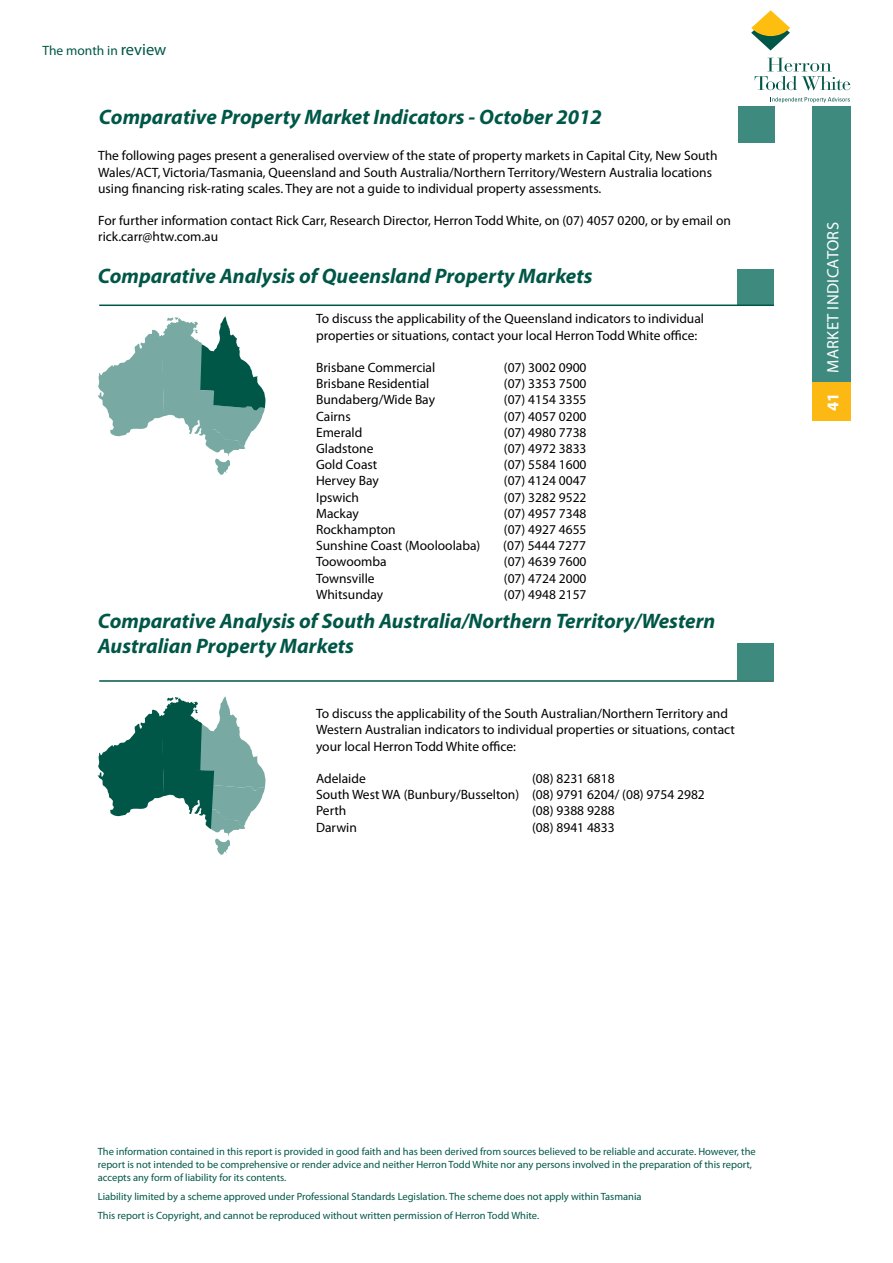
<style>
.page{position:relative;width:893px;height:1263px;background:#fff}
.page>*{position:absolute;margin:0;border:0;box-sizing:border-box;transform-origin:0 0}
.t1{font:italic 700 21px/25.2px "Myriad Pro";color:#005747}
.t2{font:16.5px "Myriad Pro";letter-spacing:.02em;color:#fff}
.t3{font:700 16.5px "Myriad Pro";color:#fff}
.t4{font:13.5px/16.2px "Myriad Pro";color:#000}
.t5{font:13.5px "Myriad Pro";color:#005747}
.t6{font:10.5px/12.6px "Myriad Pro";color:#005747}
.s1{font-size:16.5px}
</style>
<div class="page">
<div style="left:812px;top:106px;width:38px;height:315px;background:#3e8a7f"></div>
<div style="left:812px;top:383px;width:38px;height:38px;background:#fdb913"></div>
<svg style="left:751px;top:10px;width:39px;height:40px"></svg>
<svg style="left:755px;top:58px;width:95px;height:32px"></svg>
<svg style="left:772px;top:97px;width:78px;height:6px"></svg>
<svg style="left:98px;top:316px;width:168px;height:159px"></svg>
<div style="left:737px;top:269px;width:37px;height:36px;background:#3e8a7f"></div>
<hr style="left:99px;top:304px;width:675px;height:2px;background:#005747">
<div style="left:738px;top:106px;width:36px;height:37px;background:#3e8a7f"></div>
<svg style="left:98px;top:696px;width:168px;height:159px"></svg>
<div style="left:737px;top:643px;width:37px;height:36px;background:#3e8a7f"></div>
<hr style="left:99px;top:680px;width:675px;height:2px;background:#005747">
<p class="t5" style="left:43px;top:42px;width:125px">The month in <span class="s1">review</span></p>
<h1 class="t1" style="left:99px;top:104px;width:504px">Comparative Property Market Indicators - October 2012</h1>
<p class="t4" style="left:98px;top:148px;width:621px">The following pages present a generalised overview of the state of property markets in Capital City, New South<br>Wales/ACT, Victoria/Tasmania, Queensland and South Australia/Northern Territory/Western Australia locations using financing risk-rating scales. They are not a guide to individual property assessments.</p>
<p class="t4" style="left:98px;top:212px;width:634px">For further information contact Rick Carr, Research Director, Herron Todd White, on (07) 4057 0200, or by email on rick.carr@htw.com.au</p>
<h1 class="t1" style="left:98px;top:263px;width:496px">Comparative Analysis of Queensland Property Markets</h1>
<p class="t4" style="left:316px;top:311px;width:389px">To discuss the applicability of the Queensland indicators to individual properties or situations, contact your local Herron Todd White office:</p>
<p class="t4" style="left:316px;top:359px;width:121px">Brisbane Commercial</p>
<p class="t4" style="left:504px;top:359px;width:84px">(07) 3002 0900</p>
<p class="t4" style="left:316px;top:375px;width:115px">Brisbane Residential</p>
<p class="t4" style="left:504px;top:375px;width:84px">(07) 3353 7500</p>
<p class="t4" style="left:316px;top:392px;width:120px">Bundaberg/Wide Bay</p>
<p class="t4" style="left:504px;top:392px;width:84px">(07) 4154 3355</p>
<p class="t4" style="left:316px;top:408px;width:36px">Cairns</p>
<p class="t4" style="left:504px;top:408px;width:84px">(07) 4057 0200</p>
<p class="t4" style="left:316px;top:424px;width:48px">Emerald</p>
<p class="t4" style="left:504px;top:424px;width:84px">(07) 4980 7738</p>
<p class="t4" style="left:316px;top:440px;width:59px">Gladstone</p>
<p class="t4" style="left:504px;top:440px;width:84px">(07) 4972 3833</p>
<p class="t4" style="left:316px;top:456px;width:63px">Gold Coast</p>
<p class="t4" style="left:504px;top:456px;width:84px">(07) 5584 1600</p>
<p class="t4" style="left:316px;top:473px;width:64px">Hervey Bay</p>
<p class="t4" style="left:504px;top:473px;width:84px">(07) 4124 0047</p>
<p class="t4" style="left:316px;top:489px;width:45px">Ipswich</p>
<p class="t4" style="left:504px;top:489px;width:84px">(07) 3282 9522</p>
<p class="t4" style="left:316px;top:505px;width:44px">Mackay</p>
<p class="t4" style="left:504px;top:505px;width:84px">(07) 4957 7348</p>
<p class="t4" style="left:316px;top:521px;width:81px">Rockhampton</p>
<p class="t4" style="left:504px;top:521px;width:84px">(07) 4927 4655</p>
<p class="t4" style="left:316px;top:537px;width:166px">Sunshine Coast (Mooloolaba)</p>
<p class="t4" style="left:503px;top:537px;width:84px">(07) 5444 7277</p>
<p class="t4" style="left:316px;top:554px;width:72px">Toowoomba</p>
<p class="t4" style="left:504px;top:554px;width:84px">(07) 4639 7600</p>
<p class="t4" style="left:316px;top:570px;width:60px">Townsville</p>
<p class="t4" style="left:504px;top:570px;width:84px">(07) 4724 2000</p>
<p class="t4" style="left:316px;top:586px;width:69px">Whitsunday</p>
<p class="t4" style="left:504px;top:586px;width:84px">(07) 4948 2157</p>
<h1 class="t1" style="left:98px;top:608px;width:619px">Comparative Analysis of South Australia/Northern Territory/Western<br>Australian Property Markets</h1>
<p class="t4" style="left:316px;top:705px;width:420px">To discuss the applicability of the South Australian/Northern Territory and<br>Western Australian indicators to individual properties or situations, contact your local Herron Todd White office:</p>
<p class="t4" style="left:316px;top:770px;width:51px">Adelaide</p>
<p class="t4" style="left:316px;top:770px;width:390px;text-indent:216px">(08) 8231 6818<br>South West WA (Bunbury/Busselton) (08) 9791 6204/ (08) 9754 2982<br>Perth</p>
<p class="t4" style="left:532px;top:802px;width:84px">(08) 9388 9288</p>
<p class="t4" style="left:316px;top:819px;width:42px">Darwin</p>
<p class="t4" style="left:532px;top:819px;width:84px">(08) 8941 4833</p>
<p class="t2" style="left:823px;top:373px;width:150px;rotate:-90deg">market indicators</p>
<p class="t3" style="left:822px;top:411px;width:20px;rotate:-90deg">41</p>
<p class="t6" style="left:98px;top:1145px;width:660px">The information contained in this report is provided in good faith and has been derived from sources believed to be reliable and accurate. However, the report is not intended to be comprehensive or render advice and neither Herron Todd White nor any persons involved in the preparation of this report, accepts any form of liability for its contents.</p>
<p class="t6" style="left:98px;top:1186px;width:545px;line-height:18.9px">Liability limited by a scheme approved under Professional Standards Legislation. The scheme does not apply within Tasmania<br>This report is Copyright, and cannot be reproduced without written permission of Herron Todd White.</p>
</div>
